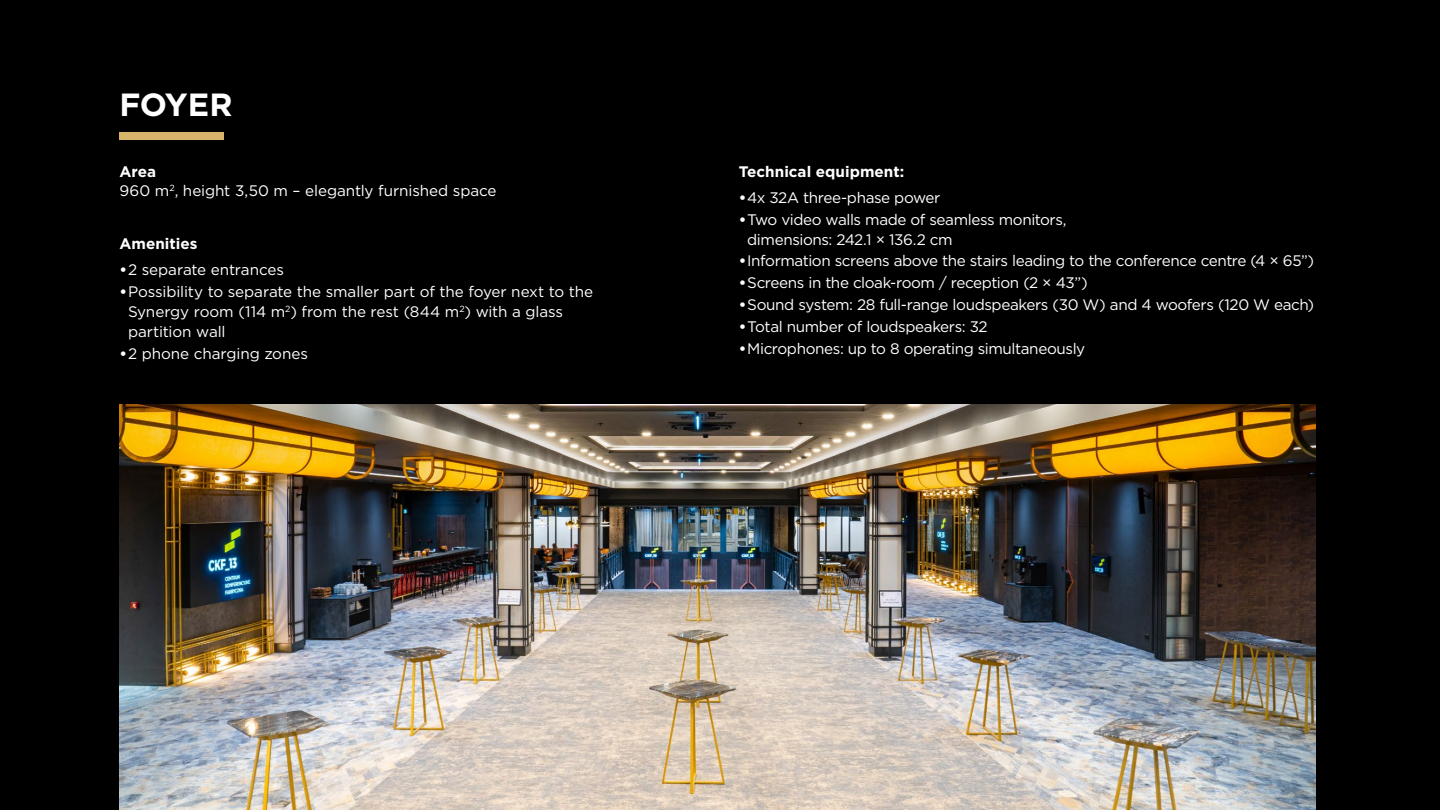
<style>
.page{position:relative;width:1440px;height:810px;background:#fff}
.page>*{position:absolute;margin:0;border:0;box-sizing:border-box;transform-origin:0 0}
.t1{font:700 32.1px "Gotham";letter-spacing:-.015em;color:#fff}
.t2{font:15.23px/19.8px "Gotham";letter-spacing:-.02em;color:#fff}
.t3{font:700 15.23px "Gotham";color:#fff}
.s1{font-weight:700}
</style>
<div class="page">
<div style="left:1px;top:0;width:1439px;height:809px;background:#000"></div>
<div style="left:120px;top:132px;width:104px;height:8px;background:#d7b46a"></div>
<img style="left:120px;top:404px;width:1196px;height:406px">
<h1 class="t1" style="left:120px;top:83px;width:115px">FOYER</h1>
<p class="t2" style="left:120px;top:161px;width:379px"><span class="s1">Area<br></span>960 m<sup>2</sup>, height 3,50 m – elegantly furnished space</p>
<p class="t3" style="left:120px;top:233px;width:79px">Amenities</p>
<p class="t2" style="left:120px;top:259px;width:166px"><span class="s1">•</span>2 separate entrances</p>
<p class="t2" style="left:128px;top:281px;width:467px;text-indent:-9px"><span class="s1">•</span>Possibility to separate the smaller part of the foyer next to the<br>Synergy room (114 m<sup>2</sup>) from the rest (844 m<sup>2</sup>) with a glass partition wall</p>
<p class="t2" style="left:120px;top:343px;width:190px"><span class="s1">•</span>2 phone charging zones</p>
<p class="t3" style="left:739px;top:161px;width:167px">Technical equipment:</p>
<p class="t2" style="left:739px;top:187px;width:203px"><span class="s1">•</span>4x 32A three-phase power</p>
<p class="t2" style="left:747px;top:209px;width:321px;text-indent:-9px"><span class="s1">•</span>Two video walls made of seamless monitors, dimensions: 242.1 × 136.2 cm</p>
<p class="t2" style="left:739px;top:251px;width:577px"><span class="s1">•</span>Information screens above the stairs leading to the conference centre (4 × 65”)</p>
<p class="t2" style="left:739px;top:273px;width:350px"><span class="s1">•</span>Screens in the cloak-room / reception (2 × 43”)</p>
<p class="t2" style="left:739px;top:295px;width:577px"><span class="s1">•</span>Sound system: 28 full-range loudspeakers (30 W) and 4 woofers (120 W each)</p>
<p class="t2" style="left:739px;top:317px;width:250px"><span class="s1">•</span>Total number of loudspeakers: 32</p>
<p class="t2" style="left:739px;top:339px;width:348px"><span class="s1">•</span>Microphones: up to 8 operating simultaneously</p>
</div>
